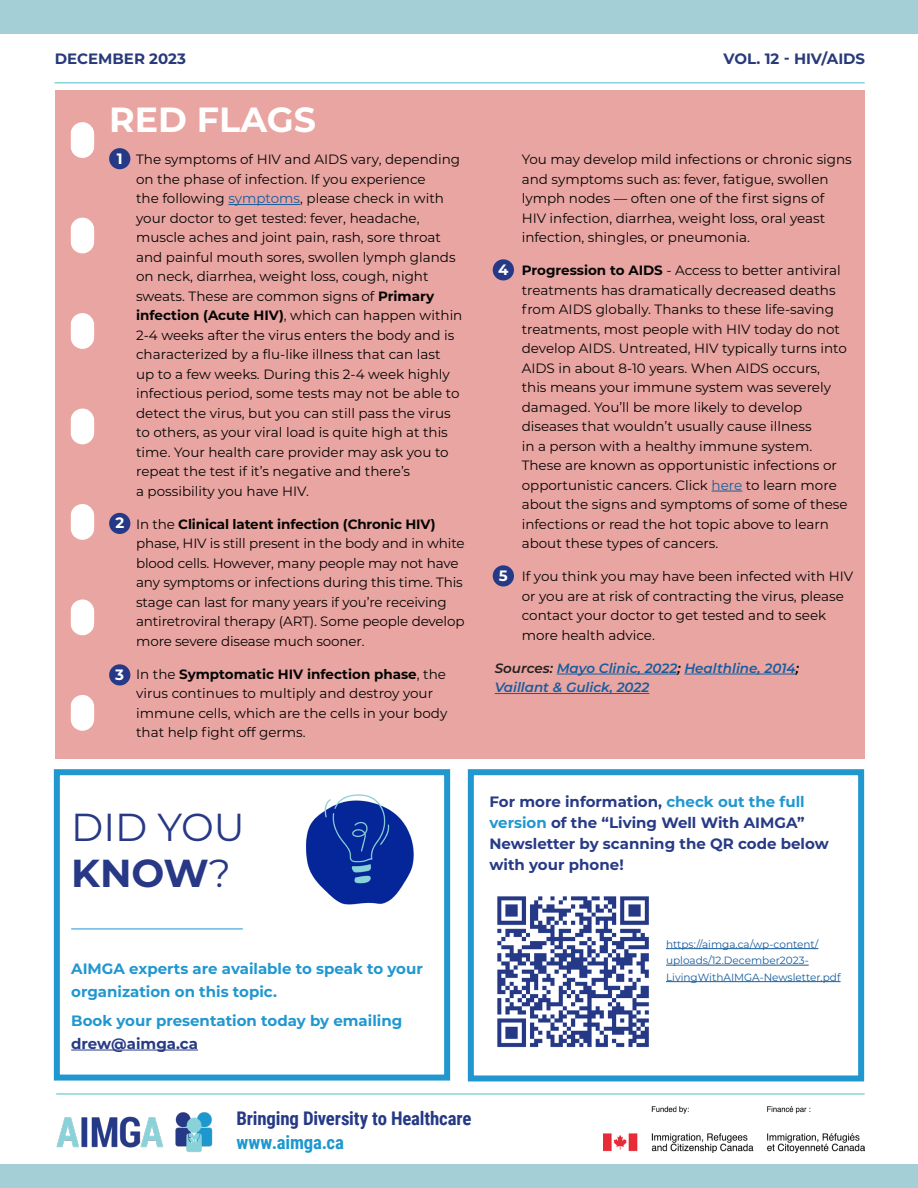
<style>
.page{position:relative;width:918px;height:1188px;background:#fff}
.page>*{position:absolute;margin:0;border:0;box-sizing:border-box;transform-origin:0 0}
.t1{font:39px/46.8px "Montserrat";color:#273886}
.t2{font:700 34.95px "Montserrat";color:#fff}
.t3{font:700 18.75px "Roboto Condensed";letter-spacing:-.01em;color:#263987}
.t4{font:700 18.75px "Roboto Condensed";letter-spacing:-.01em;color:#1d98cf}
.t5{font:700 15px/21px "Montserrat";color:#273a85}
.t6{font:700 15px/22.5px "Montserrat";color:#2197d0}
.t7{font:700 15px "Montserrat";color:#283a7a}
.t8{font:700 15px "Montserrat";color:#fff}
.t9{font:13.5px/19.5px "Montserrat";color:#040503}
.t10{font:italic 600 13.5px/19.5px "Montserrat";color:#175d9e}
.t11{font:10.5px/16.5px "Montserrat";color:#175d9e}
.s1{color:#175d9e}
.s2{font-weight:700}
.s3{color:#273a85}
.s4{color:#231f20}
.s5{color:#040503}
.s6{color:#2197d0}
</style>
<div class="page">
<div style="left:0;top:0;width:918px;height:34px;background:#a4cfd7"></div>
<hr style="left:55px;top:82px;width:810px;height:2px;background:#88d2d8">
<div style="left:0;top:1164px;width:918px;height:24px;background:#a4cfd7"></div>
<img style="left:603px;top:1106px;width:262px;height:46px">
<hr style="left:56px;top:1093px;width:809px;height:2px;background:#88d2d8">
<img style="left:56px;top:1112px;width:157px;height:41px">
<hr style="left:71px;top:1050px;width:127px;height:1px;background:#273a85">
<div style="left:54px;top:769px;width:396px;height:312px;border:6px solid #2197d0"></div>
<div style="left:468px;top:769px;width:396px;height:312px;border:6px solid #2197d0"></div>
<hr style="left:71px;top:929px;width:172px;height:1px;background:#2197d0">
<hr style="left:666px;top:948px;width:152px;height:1px;background:#175d9e">
<hr style="left:666px;top:965px;width:143px;height:1px;background:#175d9e">
<hr style="left:666px;top:981px;width:175px;height:1px;background:#175d9e">
<img style="left:306px;top:794px;width:108px;height:111px">
<img style="left:497px;top:896px;width:152px;height:152px">
<div style="left:55px;top:91px;width:810px;height:668px;background:#e9a5a2"></div>
<svg style="left:71px;top:122px;width:23px;height:36px"></svg>
<svg style="left:71px;top:599px;width:23px;height:37px"></svg>
<svg style="left:71px;top:504px;width:23px;height:36px"></svg>
<svg style="left:71px;top:313px;width:23px;height:36px"></svg>
<svg style="left:71px;top:408px;width:23px;height:37px"></svg>
<svg style="left:71px;top:217px;width:23px;height:37px"></svg>
<svg style="left:71px;top:695px;width:23px;height:36px"></svg>
<hr style="left:228px;top:204px;width:72px;height:1px;background:#175d9e">
<hr style="left:712px;top:491px;width:30px;height:1px;background:#175d9e">
<hr style="left:557px;top:674px;width:120px;height:1px;background:#175d9e">
<hr style="left:684px;top:674px;width:112px;height:1px;background:#175d9e">
<hr style="left:495px;top:693px;width:154px;height:1px;background:#175d9e">
<div style="left:109px;top:148px;width:21px;height:21px;background:#263987;border-radius:50%"></div>
<div style="left:109px;top:513px;width:21px;height:21px;background:#263987;border-radius:50%"></div>
<div style="left:493px;top:259px;width:21px;height:21px;background:#263987;border-radius:50%"></div>
<div style="left:493px;top:565px;width:21px;height:21px;background:#263987;border-radius:50%"></div>
<div style="left:109px;top:664px;width:21px;height:22px;background:#263987;border-radius:50%"></div>
<p class="t7" style="left:55px;top:48px;width:133px">DECEMBER 2023</p>
<p class="t7" style="left:724px;top:48px;width:143px">VOL. 12 - HIV/AIDS</p>
<p class="t2" style="left:109px;top:94px;width:208px">RED FLAGS</p>
<p class="t9" style="left:136px;top:149px;width:328px">The symptoms of HIV and AIDS vary, depending on the phase of infection. If you experience<br>the following <span class="s1">symptoms</span>, please check in with your doctor to get tested: fever, headache, muscle aches and joint pain, rash, sore throat and painful mouth sores, swollen lymph glands on neck, diarrhea, weight loss, cough, night sweats. These are common signs of <span class="s2">Primary infection (Acute HIV)</span>, which can happen within 2-4 weeks after the virus enters the body and is characterized by a flu-like illness that can last<br>up to a few weeks. During this 2-4 week highly infectious period, some tests may not be able to detect the virus, but you can still pass the virus to others, as your viral load is quite high at this time. Your health care provider may ask you to repeat the test if it’s negative and there’s<br>a possibility you have HIV.</p>
<p class="t9" style="left:136px;top:514px;width:330px">In the <span class="s2">Clinical latent infection (Chronic HIV) </span>phase, HIV is still present in the body and in white blood cells. However, many people may not have any symptoms or infections during this time. This stage can last for many years if you’re receiving antiretroviral therapy (ART). Some people develop more severe disease much sooner.</p>
<p class="t9" style="left:136px;top:664px;width:313px">In the <span class="s2">Symptomatic HIV infection phase</span>, the virus continues to multiply and destroy your immune cells, which are the cells in your body that help fight off germs.</p>
<p class="t8" style="left:117px;top:147px;width:7px">1</p>
<p class="t8" style="left:115px;top:512px;width:10px">2</p>
<p class="t8" style="left:115px;top:664px;width:10px">3</p>
<p class="t1" style="left:71px;top:802px;width:175px">DID YOU<br><span class="s2">KNOW</span>?</p>
<p class="t6" style="left:71px;top:957px;width:353px">AIMGA experts are available to speak to your organization on this topic.</p>
<p class="t6" style="left:71px;top:1009px;width:333px">Book your presentation today by emailing <span class="s3">drew@aimga.ca</span></p>
<p class="t9" style="left:522px;top:149px;width:332px">You may develop mild infections or chronic signs and symptoms such as: fever, fatigue, swollen lymph nodes — often one of the first signs of HIV infection, diarrhea, weight loss, oral yeast infection, shingles, or pneumonia.</p>
<p class="t9" style="left:522px;top:260px;width:327px"><span class="s2">Progression to AIDS</span> - Access to better antiviral treatments has dramatically decreased deaths from AIDS globally. Thanks to these life-saving treatments, most people with HIV today do not develop AIDS. Untreated, HIV typically turns into AIDS in about 8-10 years. When AIDS occurs, this means your immune system was severely damaged. You’ll be more likely to develop diseases that wouldn’t usually cause illness<br>in a person with a healthy immune system.<br>These are known as opportunistic infections or opportunistic cancers. Click <span class="s1">here</span> to learn more about the signs and symptoms of some of these infections or read the hot topic above to learn about these types of cancers.</p>
<p class="t9" style="left:522px;top:566px;width:333px">If you think you may have been infected with HIV or you are at risk of contracting the virus, please contact your doctor to get tested and to seek more health advice.</p>
<p class="t10" style="left:495px;top:658px;width:306px"><span class="s4">Sources:</span> Mayo Clinic, 2022<span class="s5">;</span> Healthline, 2014<span class="s5">;<br></span>Vaillant &amp; Gulick, 2022</p>
<p class="t8" style="left:498px;top:259px;width:12px">4</p>
<p class="t8" style="left:499px;top:565px;width:10px">5</p>
<p class="t5" style="left:490px;top:790px;width:341px">For more information, <span class="s6">check out the full version</span> of the “Living Well With AIMGA” Newsletter by scanning the QR code below with your phone!</p>
<p class="t11" style="left:666px;top:935px;width:176px">https://aimga.ca/wp-content/ uploads/12.December2023-<br>LivingWithAIMGA-Newsletter.pdf</p>
<h3 class="t3" style="left:237px;top:1105px;width:237px">Bringing Diversity to Healthcare</h3>
<h3 class="t4" style="left:237px;top:1129px;width:109px">www.aimga.ca</h3>
</div>
